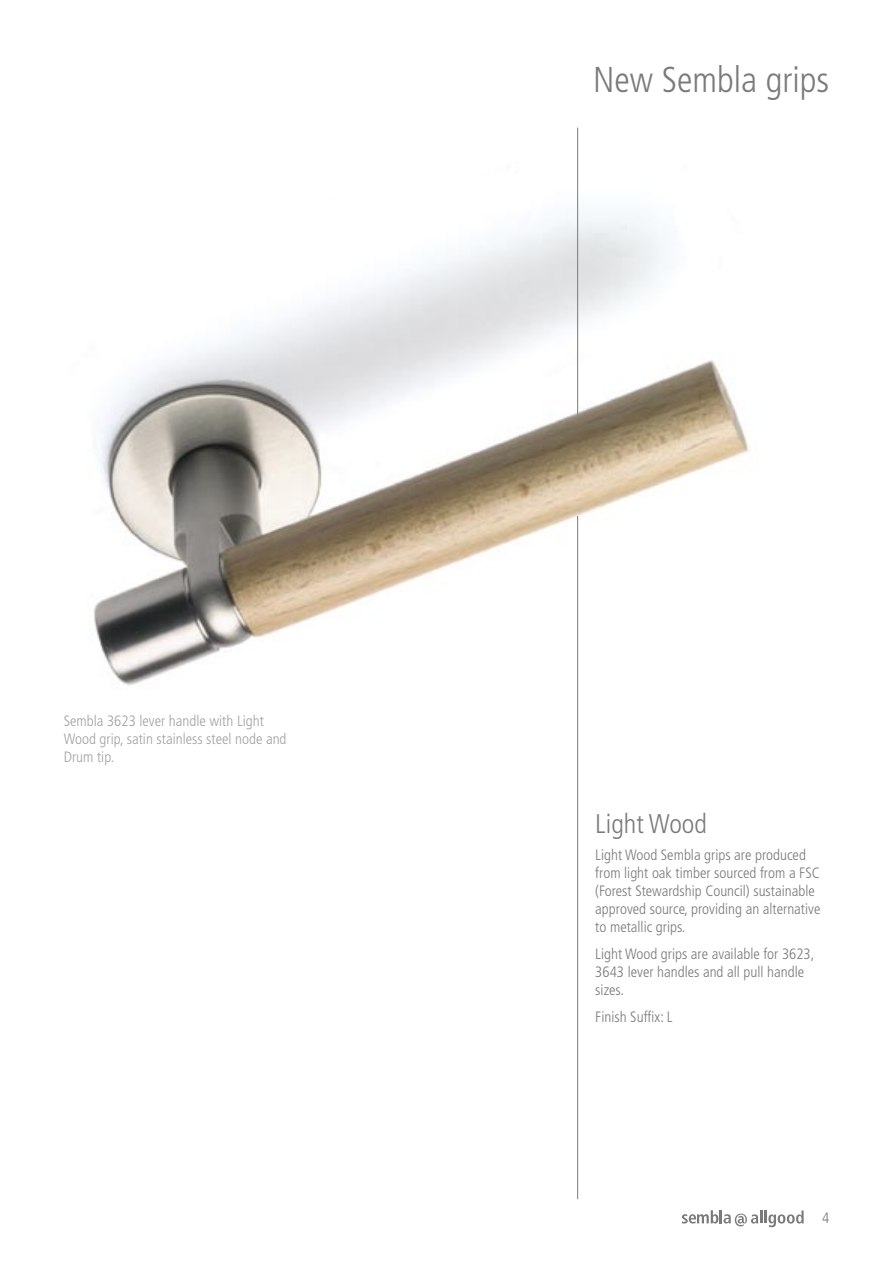
<style>
.page{position:relative;width:893px;height:1263px;background:#fff}
.page>*{position:absolute;margin:0;border:0;box-sizing:border-box;transform-origin:0 0}
.t1{font:300 condensed 36px "Frutiger";color:#7b7a7a}
.t2{font:300 condensed 27px "Frutiger";color:#7b7a7a}
.t3{font:300 condensed 15px/18px "Frutiger";color:#7b7a7a}
.t4{font:300 condensed 15px/18px "Frutiger";color:#a3a2a2}
</style>
<div class="page">
<svg style="left:682px;top:1210px;width:122px;height:17px"></svg>
<img style="left:94px;top:162px;width:656px;height:544px">
<hr style="left:577px;top:128px;width:1px;height:287px;background:#7b7a7a">
<hr style="left:577px;top:516px;width:1px;height:683px;background:#7b7a7a">
<p class="t4" style="left:64px;top:712px;width:224px">Sembla 3623 lever handle with Light<br>Wood grip, satin stainless steel node and<br>Drum tip.</p>
<h1 class="t1" style="left:593px;top:59px;width:238px">New Sembla grips</h1>
<h2 class="t2" style="left:595px;top:808px;width:113px">Light Wood</h2>
<p class="t3" style="left:595px;top:846px;width:227px">Light Wood Sembla grips are produced from light oak timber sourced from a FSC (Forest Stewardship Council) sustainable approved source, providing an alternative to metallic grips.</p>
<p class="t3" style="left:595px;top:945px;width:221px">Light Wood grips are available for 3623,<br>3643 lever handles and all pull handle sizes.</p>
<p class="t3" style="left:595px;top:1008px;width:79px">Finish Suffix: L</p>
<p class="t3" style="left:822px;top:1209px;width:9px">4</p>
</div>
